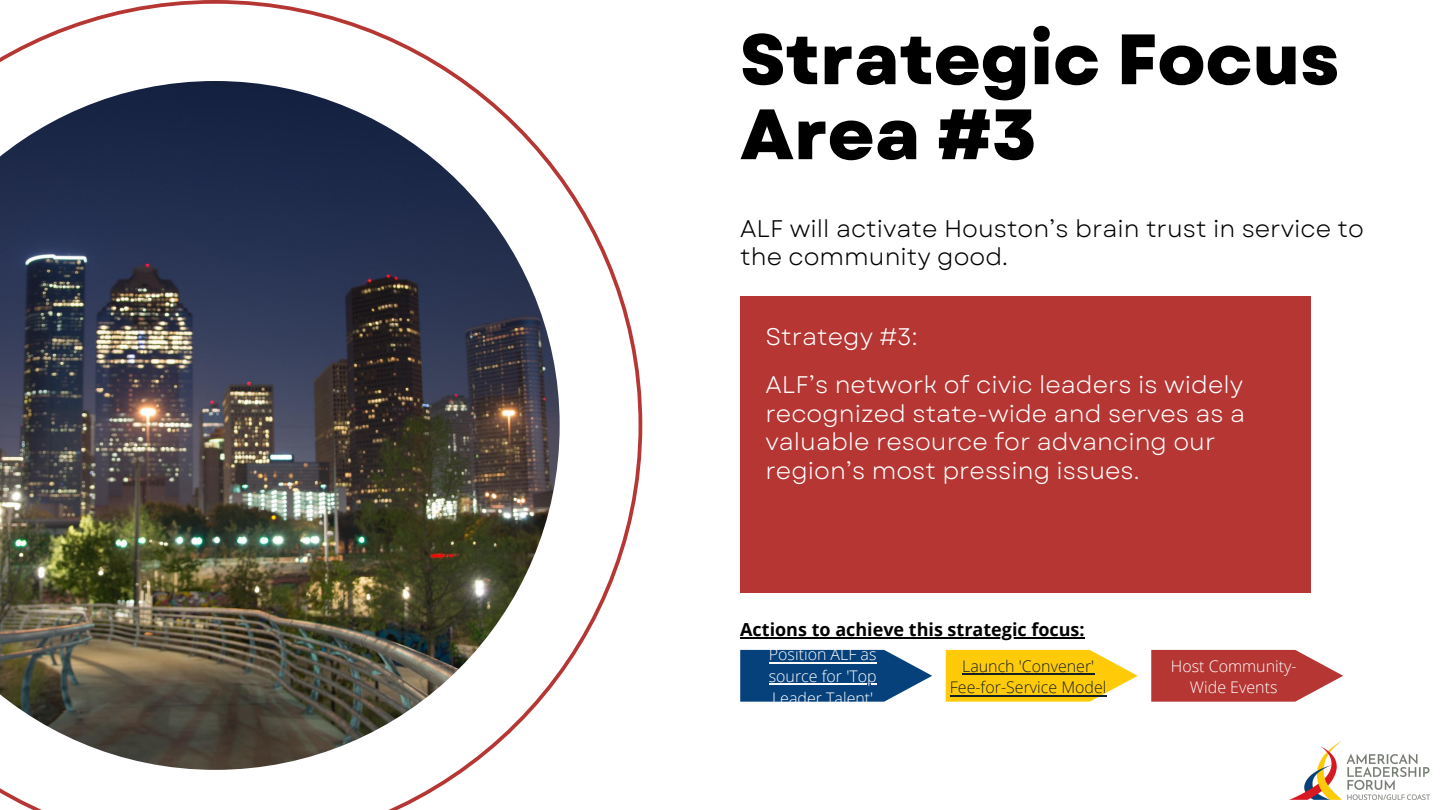
<style>
.page{position:relative;width:1440px;height:810px;background:#fff}
.page>*{position:absolute;margin:0;border:0;box-sizing:border-box;transform-origin:0 0}
.t1{font:800 71.1px/75px "Garet";color:#000}
.t2{font:24px/28.5px "Garet";color:#fff}
.t3{font:24px/28.5px "Garet";color:#000}
.t4{font:700 18px "Open Sans";color:#000}
.t5{font:300 16px/21.8px "Open Sans";color:#fff;text-align:justify}
.t6{font:300 16px/21.8px "Open Sans";color:#151f28;text-align:center}
</style>
<div class="page">
<div style="left:740px;top:296px;width:571px;height:297px;background:#b53633"></div>
<svg style="left:0;top:0;width:642px;height:810px"></svg>
<img style="left:0;top:81px;width:560px;height:689px">
<svg style="left:740px;top:650px;width:192px;height:52px;background:#2c5e8f"></svg>
<hr style="left:769px;top:662px;width:108px;height:1px;background:#fff">
<hr style="left:769px;top:684px;width:108px;height:1px;background:#fff">
<svg style="left:946px;top:650px;width:192px;height:52px;background:#fbcf29"></svg>
<hr style="left:962px;top:673px;width:132px;height:2px;background:#151f28">
<hr style="left:950px;top:695px;width:157px;height:1px;background:#151f28">
<svg style="left:1151px;top:650px;width:192px;height:52px;background:#be4f4d"></svg>
<hr style="left:740px;top:637px;width:345px;height:2px;background:#000">
<img style="left:1290px;top:741px;width:139px;height:59px">
<h1 class="t1" style="left:740px;top:22px;width:601px">Strategic Focus<br>Area #3</h1>
<p class="t3" style="left:740px;top:214px;width:625px">ALF will activate Houston’s brain trust in service to the community good.</p>
<p class="t2" style="left:766px;top:312px;width:479px;line-height:48.7px">Strategy #3:<br>ALF’s network of civic leaders is widely</p>
<p class="t2" style="left:766px;top:399px;width:481px">recognized state-wide and serves as a valuable resource for advancing our region’s most pressing issues.</p>
<p class="t4" style="left:740px;top:617px;width:346px">Actions to achieve this strategic focus:</p>
<p class="t5" style="left:769px;top:643px;width:109px">Position ALF as source for 'Top Leader Talent'</p>
<p class="t6" style="left:950px;top:655px;width:158px">Launch 'Convener'<br>Fee-for-Service Model</p>
<p class="t5" style="left:1171px;top:655px;width:127px;text-align:center">Host Community-<br>Wide Events</p>
</div>
